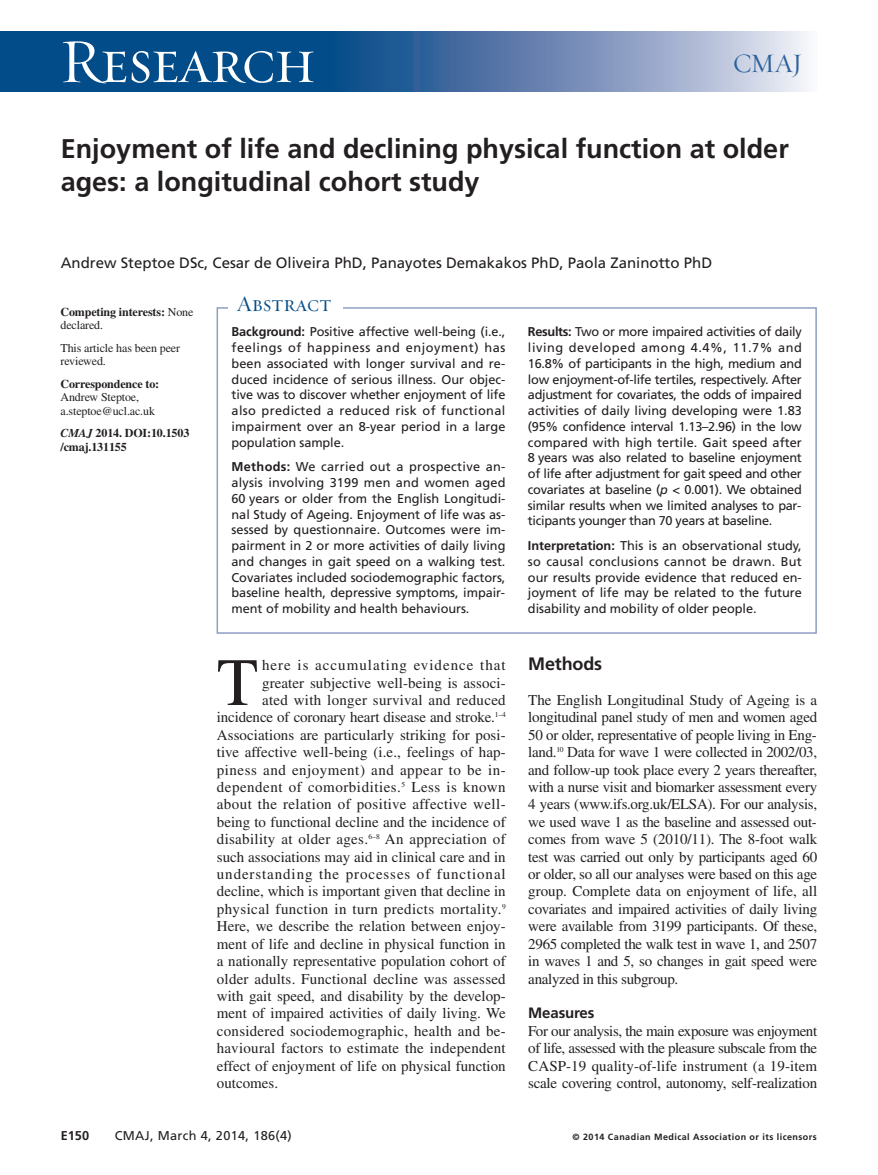
<style>
.page{position:relative;width:878px;height:1175px;background:#fff}
.page>*{position:absolute;margin:0;border:0;box-sizing:border-box;transform-origin:0 0}
.t1{font:67.5px "Times LT Std";color:#231f20}
.t2{font:63px "Requiem Display HTF Small Caps";letter-spacing:-.03em;color:#fff}
.t3{font:700 27px/33px "Frutiger LT Std";color:#231f20}
.t4{font:27px "Requiem Display HTF Roman";color:#2c6199}
.t5{font:22.5px "Requiem Display HTF Small Caps";color:#014c89}
.t6{font:700 18px "Frutiger LT Std";letter-spacing:-.01em;color:#231f20}
.t7{font:15px/17.4px "Times LT Std";letter-spacing:.005em;color:#231f20;text-align:justify}
.t8{font:15px "Times LT Std";letter-spacing:.025em;color:#231f20}
.t9{font:15px "Frutiger LT Std";color:#231f20}
.t10{font:15px "Times LT Std";letter-spacing:.035em;color:#231f20}
.t11{font:15px "Times LT Std";letter-spacing:.06em;color:#231f20}
.t12{font:15px "Times LT Std";letter-spacing:.065em;color:#231f20}
.t13{font:700 15px "Frutiger LT Std";letter-spacing:-.01em;color:#231f20}
.t14{font:12.75px/15.8px "Frutiger LT Std";letter-spacing:-.005em;color:#231f20;text-align:justify}
.t15{font:12.75px "Frutiger LT Std";letter-spacing:.025em;color:#231f20}
.t16{font:700 12.75px "Frutiger LT Std";color:#231f20}
.t17{font:700 12px/13.5px "Times LT Std";letter-spacing:-.01em;color:#231f20}
.t18{font:12px/13.5px "Times LT Std";letter-spacing:-.01em;color:#231f20}
.t19{font:700 9px "Frutiger LT Std";letter-spacing:.05em;color:#231f20}
.s1{font-weight:400}
.s2{font-style:italic}
.s3{font-weight:700}
</style>
<div class="page">
<div style="left:0;top:32px;width:350px;height:60px;background:#014c89"></div>
<svg style="left:347px;top:32px;width:461px;height:60px;background:#7994bb"></svg>
<div style="left:216px;top:307px;width:600px;height:327px;border:2px solid #8e9fc4"></div>
<div style="left:228px;top:292px;width:115px;height:29px;background:#fff"></div>
<h2 class="t2" style="left:59px;top:23px;width:258px">Research</h2>
<h3 class="t4" style="left:733px;top:47px;width:71px">CMAJ</h3>
<h3 class="t3" style="left:61px;top:134px;width:729px">Enjoyment of life and declining physical function at older ages: a longitudinal cohort study</h3>
<p class="t9" style="left:61px;top:256px;width:653px">Andrew Steptoe DSc, Cesar de Oliveira PhD, Panayotes Demakakos PhD, Paola Zaninotto PhD</p>
<p class="t17" style="left:60px;top:306px;width:134px">Competing interests: <span class="s1">None declared.</span></p>
<p class="t18" style="left:60px;top:342px;width:121px">This article has been peer reviewed.</p>
<p class="t17" style="left:60px;top:378px;width:100px">Correspondence to:</p>
<p class="t18" style="left:60px;top:391px;width:96px">Andrew Steptoe, a.steptoe@ucl.ac.uk</p>
<p class="t17" style="left:60px;top:427px;width:130px"><span class="s2">CMAJ</span> 2014. DOI:10.1503 /cmaj.131155</p>
<h3 class="t5" style="left:237px;top:290px;width:96px">Abstract</h3>
<p class="t14" style="left:528px;top:325px;width:275px"><span class="s3">Results:</span> Two or more impaired activities of daily living developed among 4.4%, 11.7% and 16.8% of participants in the high, medium and low enjoyment-of-life tertiles, respectively. After adjustment for covariates, the odds of impaired activities of daily living developing were 1.83 (95% confidence interval 1.13–2.96) in the low compared with high tertile. Gait speed after 8 years was also related to baseline enjoyment of life after adjustment for gait speed and other covariates at baseline (<span class="s2">p</span> &lt; 0.001). We obtained similar results when we limited analyses to par&shy;ticipants younger than 70 years at baseline.</p>
<p class="t14" style="left:528px;top:539px;width:275px"><span class="s3">Interpretation:</span> This is an observational study, so causal conclusions cannot be drawn. But our results provide evidence that reduced en&shy;joyment of life may be related to the future disability and mobility of older people.</p>
<p class="t14" style="left:231px;top:325px;width:275px"><span class="s3">Background:</span> Positive affective well-being (i.e., feelings of happiness and enjoyment) has been associated with longer survival and re&shy;duced incidence of serious illness. Our objec&shy;tive was to discover whether enjoyment of life also predicted a reduced risk of functional impairment over an 8-year period in a large population sample.</p>
<p class="t14" style="left:231px;top:460px;width:275px"><span class="s3">Methods:</span> We carried out a prospective an&shy;alysis involving 3199 men and women aged 60 years or older from the English Longitudi&shy;nal Study of Ageing. Enjoyment of life was as&shy;sessed by questionnaire. Outcomes were im&shy;pairment in 2 or more activities of daily living and changes in gait speed on a walking test.<br>Covariates included sociodemographic factors, baseline health, depressive symptoms, impair&shy;ment of mobility and health behaviours.</p>
<h1 class="t1" style="left:217px;top:659px;width:43px">T</h1>
<p class="t12" style="left:262px;top:660px;width:245px">here is accumulating evidence that</p>
<p class="t7" style="left:262px;top:675px;width:245px">greater subjective well-being is associ-</p>
<p class="t7" style="left:262px;top:693px;width:245px">ated with longer survival and reduced</p>
<p class="t7" style="left:217px;top:710px;width:290px">incidence of coronary heart disease and stroke.<sup>1–4</sup></p>
<p class="t7" style="left:217px;top:727px;width:290px">Associations are particularly striking for posi-</p>
<p class="t7" style="left:217px;top:745px;width:290px">tive affective well-being (i.e., feelings of hap-</p>
<p class="t10" style="left:217px;top:764px;width:290px">piness and enjoyment) and appear to be in-</p>
<p class="t10" style="left:217px;top:781px;width:290px">dependent of comorbidities.<sup>5</sup> Less is known</p>
<p class="t8" style="left:217px;top:799px;width:290px">about the relation of positive affective well-</p>
<p class="t7" style="left:217px;top:814px;width:290px">being to functional decline and the incidence of</p>
<p class="t7" style="left:217px;top:832px;width:290px">disability at older ages.<sup>6–8</sup> An appreciation of</p>
<p class="t7" style="left:217px;top:849px;width:290px">such associations may aid in clinical care and in</p>
<p class="t11" style="left:217px;top:868px;width:290px">understanding the processes of functional</p>
<p class="t7" style="left:217px;top:884px;width:290px">decline, which is important given that decline in</p>
<p class="t8" style="left:217px;top:903px;width:290px">physical function in turn predicts mortality.<sup>9</sup></p>
<p class="t7" style="left:217px;top:919px;width:290px">Here, we describe the relation between enjoy-</p>
<p class="t7" style="left:217px;top:936px;width:290px">ment of life and decline in physical function in</p>
<p class="t7" style="left:217px;top:954px;width:290px">a nationally representative population cohort of</p>
<p class="t7" style="left:217px;top:971px;width:290px">older adults. Functional decline was assessed</p>
<p class="t7" style="left:217px;top:988px;width:290px">with gait speed, and disability by the develop-</p>
<p class="t7" style="left:217px;top:1006px;width:290px">ment of impaired activities of daily living. We</p>
<p class="t7" style="left:217px;top:1023px;width:290px">considered sociodemographic, health and be-</p>
<p class="t7" style="left:217px;top:1041px;width:290px">havioural factors to estimate the independent</p>
<p class="t7" style="left:217px;top:1058px;width:290px">effect of enjoyment of life on physical function</p>
<p class="t7" style="left:217px;top:1075px;width:63px">outcomes.</p>
<p class="t6" style="left:528px;top:656px;width:75px">Methods</p>
<p class="t7" style="left:528px;top:693px;width:290px">The English Longitudinal Study of Ageing is a longitudinal panel study of men and women aged 50 or older, representative of people living in Eng&shy;land.<sup>10</sup> Data for wave 1 were collected in 2002/03, and follow-up took place every 2 years thereafter, with a nurse visit and biomarker assessment every 4 years (www.ifs.org.uk/ELSA). For our analysis, we used wave 1 as the baseline and assessed out&shy;comes from wave 5 (2010/11). The 8-foot walk test was carried out only by participants aged 60 or older, so all our analyses were based on this age group. Complete data on enjoyment of life, all covariates and impaired activities of daily living were available from 3199 participants. Of these, 2965 completed the walk test in wave 1, and 2507 in waves 1 and 5, so changes in gait speed were analyzed in this subgroup.</p>
<p class="t13" style="left:528px;top:1007px;width:68px">Measures</p>
<p class="t7" style="left:528px;top:1023px;width:290px">For our analysis, the main exposure was enjoyment of life, assessed with the pleasure subscale from the CASP-19 quality-of-life instrument (a 19-item scale covering control, autonomy, self-realization</p>
<p class="t16" style="left:61px;top:1130px;width:30px">E150</p>
<p class="t15" style="left:115px;top:1130px;width:178px">CMAJ, March 4, 2014, 186(4)</p>
<p class="t19" style="left:572px;top:1132px;width:246px">© 2014 Canadian Medical Association or its licensors</p>
</div>
